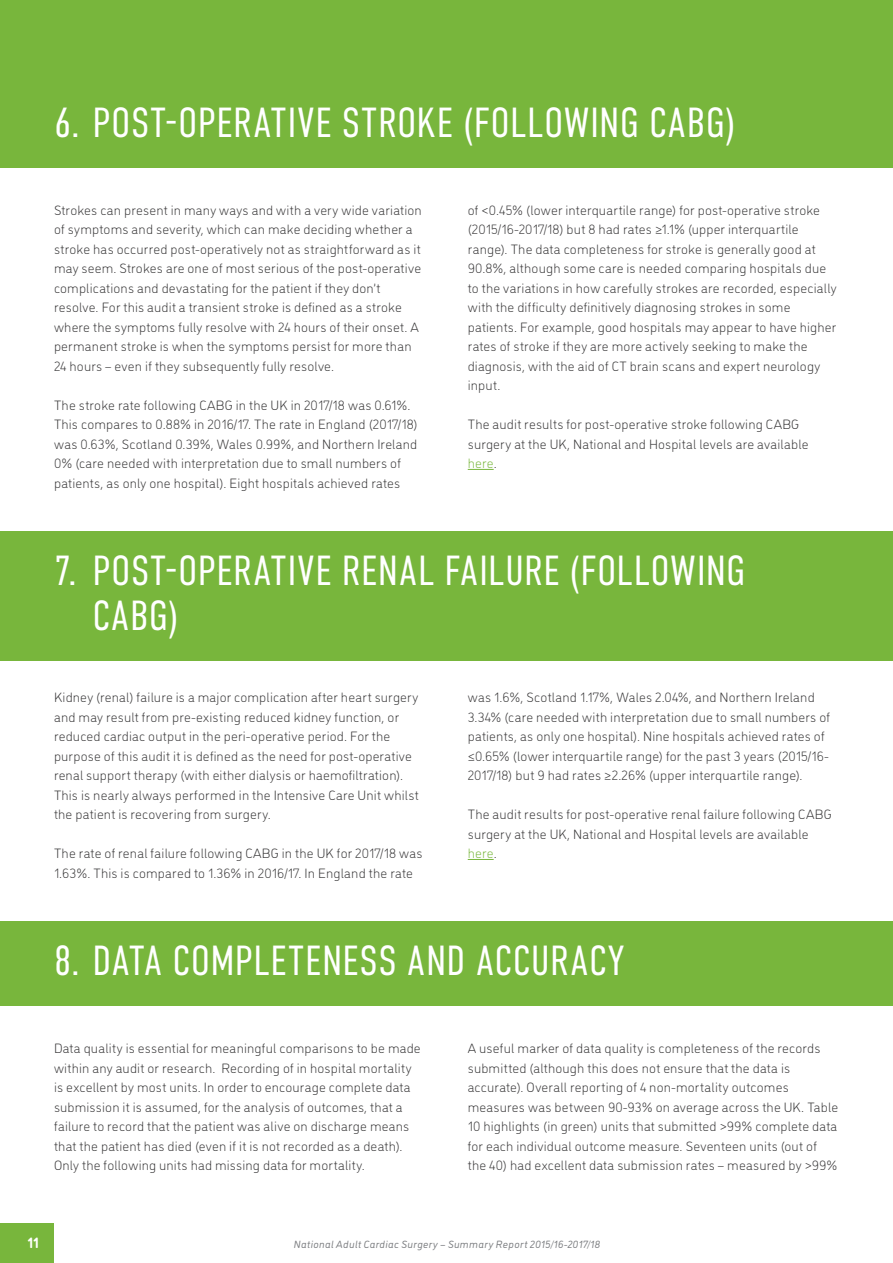
<style>
.page{position:relative;width:893px;height:1263px;background:#fff}
.page>*{position:absolute;margin:0;border:0;box-sizing:border-box;transform-origin:0 0}
.t1{font:300 42px/45px "DIN Condensed";letter-spacing:.015em;color:#fff}
.t2{font:700 15px "DI Nosaur";color:#fff}
.Body_split_2_col{font:300 13.5px/19.5px "DI Nosaur";letter-spacing:.015em;color:#363536}
.t3{font:italic 10.5px "DI Nosaur";letter-spacing:.035em;color:#7c7e81}
.s1{color:#78b63c}
</style>
<div class="page">
<div style="left:0;top:1224px;width:54px;height:39px;background:#78b63c"></div>
<div style="left:0;top:0;width:893px;height:167px;background:#78b63c"></div>
<svg style="left:468px;top:469px;width:26px;height:1px"></svg>
<div style="left:0;top:531px;width:893px;height:130px;background:#78b63c"></div>
<svg style="left:468px;top:859px;width:26px;height:1px"></svg>
<div style="left:0;top:921px;width:893px;height:85px;background:#78b63c"></div>
<p class="t1" style="left:54px;top:100px;width:683px">6. POST-OPERATIVE STROKE (FOLLOWING CABG)</p>
<p class="Body_split_2_col" style="left:54px;top:199px;width:369px">Strokes can present in many ways and with a very wide variation of symptoms and severity, which can make deciding whether a stroke has occurred post-operatively not as straightforward as it may seem. Strokes are one of most serious of the post-operative complications and devastating for the patient if they don’t resolve. For this audit a transient stroke is defined as a stroke where the symptoms fully resolve with 24 hours of their onset. A permanent stroke is when the symptoms persist for more than 24 hours – even if they subsequently fully resolve.</p>
<p class="Body_split_2_col" style="left:54px;top:394px;width:365px">The stroke rate following CABG in the UK in 2017/18 was 0.61%.<br>This compares to 0.88% in 2016/17. The rate in England (2017/18) was 0.63%, Scotland 0.39%, Wales 0.99%, and Northern Ireland 0% (care needed with interpretation due to small numbers of patients, as only one hospital). Eight hospitals achieved rates</p>
<p class="Body_split_2_col" style="left:468px;top:199px;width:370px">of &lt;0.45% (lower interquartile range) for post-operative stroke (2015/16-2017/18) but 8 had rates ≥1.1% (upper interquartile range). The data completeness for stroke is generally good at 90.8%, although some care is needed comparing hospitals due to the variations in how carefully strokes are recorded, especially with the difficulty definitively diagnosing strokes in some patients. For example, good hospitals may appear to have higher rates of stroke if they are more actively seeking to make the diagnosis, with the aid of CT brain scans and expert neurology input.</p>
<p class="Body_split_2_col" style="left:468px;top:414px;width:342px">The audit results for post-operative stroke following CABG surgery at the UK, National and Hospital levels are available <span class="s1">here</span>.</p>
<p class="t1" style="left:92px;top:548px;width:655px;text-indent:-38px">7. POST-OPERATIVE RENAL FAILURE (FOLLOWING<br>CABG)</p>
<p class="Body_split_2_col" style="left:54px;top:687px;width:366px">Kidney (renal) failure is a major complication after heart surgery and may result from pre-existing reduced kidney function, or reduced cardiac output in the peri-operative period. For the purpose of this audit it is defined as the need for post-operative renal support therapy (with either dialysis or haemofiltration).<br>This is nearly always performed in the Intensive Care Unit whilst the patient is recovering from surgery.</p>
<p class="Body_split_2_col" style="left:54px;top:843px;width:370px">The rate of renal failure following CABG in the UK for 2017/18 was<br>1.63%. This is compared to 1.36% in 2016/17. In England the rate</p>
<p class="Body_split_2_col" style="left:468px;top:687px;width:364px">was 1.6%, Scotland 1.17%, Wales 2.04%, and Northern Ireland 3.34% (care needed with interpretation due to small numbers of patients, as only one hospital). Nine hospitals achieved rates of ≤0.65% (lower interquartile range) for the past 3 years (2015/16- 2017/18) but 9 had rates ≥2.26% (upper interquartile range).</p>
<p class="Body_split_2_col" style="left:468px;top:804px;width:365px">The audit results for post-operative renal failure following CABG surgery at the UK, National and Hospital levels are available <span class="s1">here</span>.</p>
<p class="t1" style="left:54px;top:938px;width:572px">8. DATA COMPLETENESS AND ACCURACY</p>
<p class="Body_split_2_col" style="left:54px;top:1038px;width:368px">Data quality is essential for meaningful comparisons to be made within any audit or research. Recording of in hospital mortality is excellent by most units. In order to encourage complete data submission it is assumed, for the analysis of outcomes, that a failure to record that the patient was alive on discharge means that the patient has died (even if it is not recorded as a death).<br>Only the following units had missing data for mortality.</p>
<p class="Body_split_2_col" style="left:468px;top:1038px;width:372px">A useful marker of data quality is completeness of the records submitted (although this does not ensure that the data is accurate). Overall reporting of 4 non-mortality outcomes measures was between 90-93% on average across the UK. Table 10 highlights (in green) units that submitted &gt;99% complete data for each individual outcome measure. Seventeen units (out of the 40) had excellent data submission rates – measured by &gt;99%</p>
<p class="t2" style="left:27px;top:1231px;width:13px">11</p>
<p class="t3" style="left:294px;top:1237px;width:308px">National Adult Cardiac Surgery – Summary Report 2015/16-2017/18</p>
</div>
